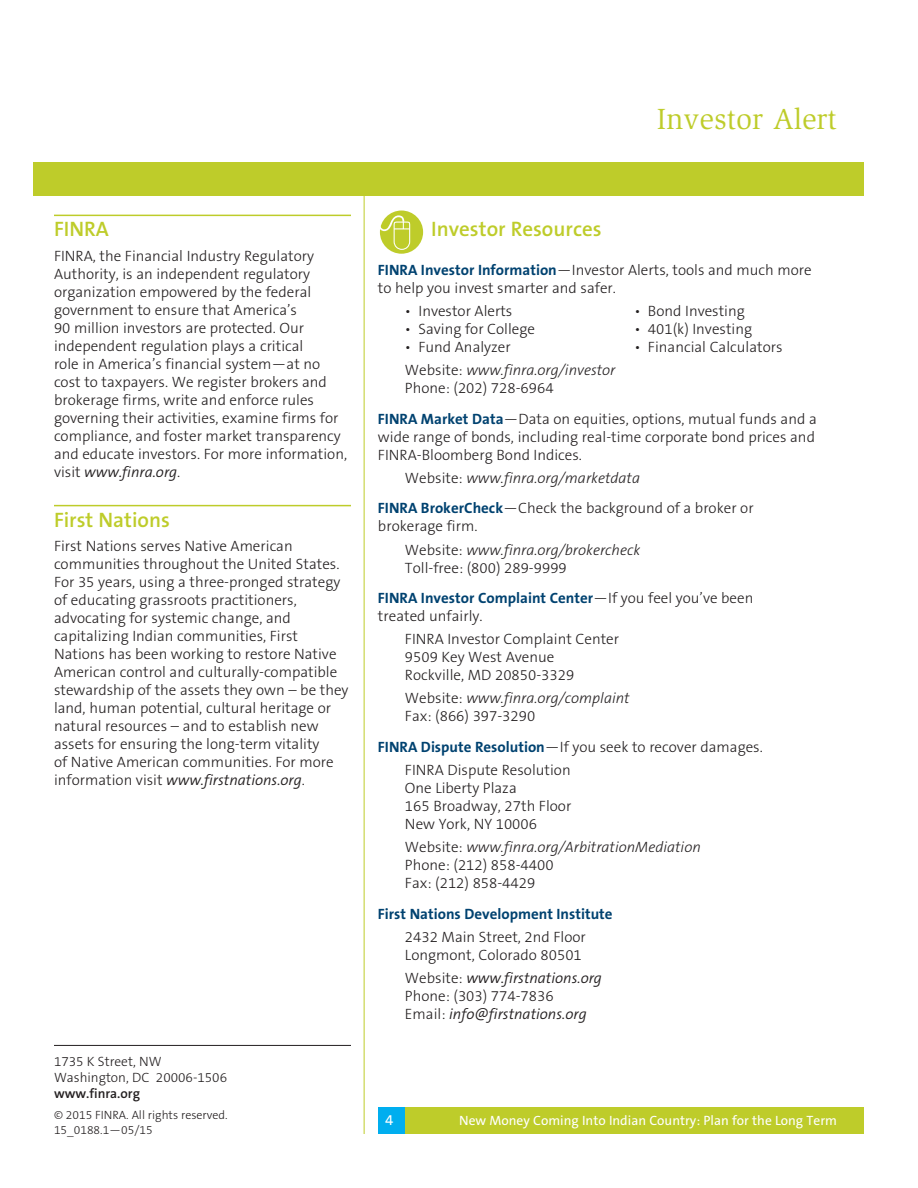
<style>
.page{position:relative;width:918px;height:1188px;background:#fff}
.page>*{position:absolute;margin:0;border:0;box-sizing:border-box;transform-origin:0 0}
.t1{font:30px "Slimbach LT";color:#becc2a}
.t2{font:600 21px "The Sans B6";color:#becc2a}
.t3{font:300 15px/18px "The Sans B3";color:#231f20}
.t4{font:italic 300 15px "The Sans B4";color:#231f20}
.t5{font:700 15px "The Sans B7";color:#004270}
.t6{font:italic 300 15px/23.4px "The Sans B3";color:#231f20}
.t7{font:15px "The Sans B5 Plain";color:#fff}
.t8{font:13.5px "The Sans B5 Plain";color:#fff}
.t9{font:300 13.5px/16.2px "The Sans B3";color:#231f20}
.t10{font:600 13.5px "The Sans B6";color:#231f20}
.t11{font:300 12px/15px "The Sans B3";color:#231f20}
.s1{font-family:"The Sans B3";font-style:normal}
.s2{font-family:"The Sans B7";font-weight:700;color:#004270}
.s3{font-style:italic}
.s4{font-style:normal}
.s5{font-family:"The Sans B3";font-weight:300;color:#231f20}
</style>
<div class="page">
<div style="left:405px;top:1107px;width:459px;height:27px;background:#becc2a"></div>
<div style="left:378px;top:1107px;width:27px;height:27px;background:#00aeef"></div>
<div style="left:34px;top:162px;width:830px;height:34px;background:#becc2a"></div>
<hr style="left:364px;top:162px;width:1px;height:972px;background:#becc2a">
<hr style="left:54px;top:1045px;width:297px;height:1px;background:#231f20">
<hr style="left:54px;top:215px;width:297px;height:1px;background:#becc2a">
<hr style="left:54px;top:505px;width:297px;height:1px;background:#becc2a">
<svg style="left:379px;top:210px;width:44px;height:44px"></svg>
<h1 class="t1" style="left:657px;top:102px;width:182px">Investor Alert</h1>
<h2 class="t2" style="left:54px;top:218px;width:56px">FINRA</h2>
<p class="t3" style="left:54px;top:247px;width:295px">FINRA, the Financial Industry Regulatory Authority, is an independent regulatory organization empowered by the federal government to ensure that America’s<br>90 million investors are protected. Our independent regulation plays a critical<br>role in America’s financial system—at no cost to taxpayers. We register brokers and brokerage firms, write and enforce rules governing their activities, examine firms for compliance, and foster market transparency and educate investors. For more information,</p>
<p class="t4" style="left:54px;top:464px;width:128px"><span class="s1">visit</span> www.finra.org<span class="s1">.</span></p>
<h2 class="t2" style="left:54px;top:508px;width:118px">First Nations</h2>
<p class="t3" style="left:54px;top:538px;width:296px">First Nations serves Native American communities throughout the United States.<br>For 35 years, using a three-pronged strategy of educating grassroots practitioners, advocating for systemic change, and capitalizing Indian communities, First Nations has been working to restore Native American control and culturally-compatible stewardship of the assets they own – be they land, human potential, cultural heritage or natural resources – and to establish new assets for ensuring the long-term vitality<br>of Native American communities. For more</p>
<p class="t4" style="left:54px;top:772px;width:253px"><span class="s1">information visit</span> www.firstnations.org<span class="s1">.</span></p>
<p class="t9" style="left:54px;top:1054px;width:175px">1735 K Street, NW<br>Washington, DC 20006-1506</p>
<p class="t10" style="left:54px;top:1087px;width:88px">www.finra.org</p>
<p class="t11" style="left:54px;top:1108px;width:175px">© 2015 FINRA. All rights reserved.<br>15_0188.1—05/15</p>
<h2 class="t2" style="left:431px;top:218px;width:172px">Investor Resources</h2>
<p class="t3" style="left:378px;top:261px;width:435px"><span class="s2">FINRA Investor Information</span>—Investor Alerts, tools and much more to help you invest smarter and safer.</p>
<p class="t3" style="left:405px;top:302px;width:109px">• Investor Alerts</p>
<p class="t3" style="left:634px;top:302px;width:112px">• Bond Investing</p>
<p class="t3" style="left:405px;top:320px;width:132px">• Saving for College</p>
<p class="t3" style="left:634px;top:320px;width:119px">• 401(k) Investing</p>
<p class="t3" style="left:405px;top:338px;width:107px">• Fund Analyzer</p>
<p class="t3" style="left:634px;top:338px;width:150px">• Financial Calculators</p>
<p class="t3" style="left:405px;top:362px;width:212px">Website: <span class="s3">www.finra.org/investor<br></span>Phone: (202) 728-6964</p>
<p class="t3" style="left:378px;top:410px;width:440px;text-align:justify"><span class="s2">FINRA Market Data</span>—Data on equities, options, mutual funds and a wide range of bonds, including real-time corporate bond prices and FINRA-Bloomberg Bond Indices.</p>
<p class="t3" style="left:378px;top:463px;width:377px;line-height:30.2px;text-indent:27px">Website: <span class="s3">www.finra.org/marketdata<br></span><span class="s2">FINRA BrokerCheck</span>—Check the background of a broker or</p>
<p class="t6" style="left:405px;top:515px;width:237px;text-indent:-27px"><span class="s4">brokerage firm.<br>Website:</span> www.finra.org/brokercheck</p>
<p class="t3" style="left:405px;top:559px;width:163px">Toll-free: (800) 289-9999</p>
<p class="t5" style="left:378px;top:590px;width:377px">FINRA Investor Complaint Center<span class="s5">—If you feel you’ve been</span></p>
<p class="t3" style="left:405px;top:604px;width:216px;line-height:23.4px;text-indent:-27px">treated unfairly.<br>FINRA Investor Complaint Center</p>
<p class="t3" style="left:405px;top:648px;width:171px">9509 Key West Avenue<br>Rockville, MD 20850-3329</p>
<p class="t3" style="left:405px;top:690px;width:226px">Website: <span class="s3">www.finra.org/complaint<br></span>Fax: (866) 397-3290</p>
<p class="t3" style="left:405px;top:735px;width:359px;line-height:23.4px;text-indent:-27px"><span class="s2">FINRA Dispute Resolution</span>—If you seek to recover damages.<br>FINRA Dispute Resolution</p>
<p class="t3" style="left:405px;top:779px;width:168px">One Liberty Plaza<br>165 Broadway, 27th Floor<br>New York, NY 10006</p>
<p class="t3" style="left:405px;top:839px;width:297px">Website: <span class="s3">www.finra.org/ArbitrationMediation<br></span>Phone: (212) 858-4400<br>Fax: (212) 858-4429</p>
<p class="t5" style="left:378px;top:905px;width:236px">First Nations Development Institute</p>
<p class="t3" style="left:405px;top:928px;width:182px">2432 Main Street, 2nd Floor<br>Longmont, Colorado 80501</p>
<p class="t4" style="left:405px;top:970px;width:199px"><span class="s1">Website:</span> www.firstnations.org</p>
<p class="t3" style="left:405px;top:988px;width:150px">Phone: (303) 774-7836</p>
<p class="t4" style="left:405px;top:1006px;width:183px"><span class="s1">Email:</span> info@firstnations.org</p>
<p class="t7" style="left:385px;top:1111px;width:10px">4</p>
<p class="t8" style="left:459px;top:1114px;width:379px">New Money Coming Into Indian Country: Plan for the Long Term</p>
</div>
